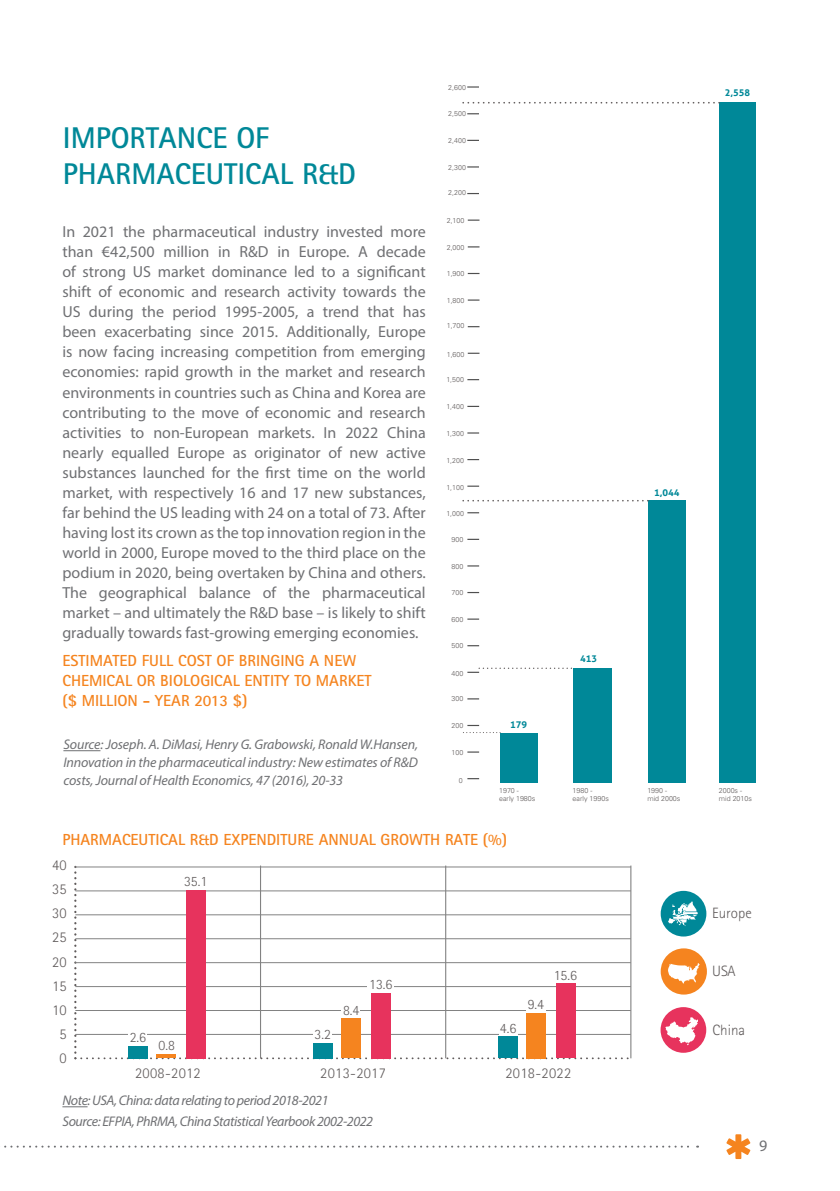
<style>
.page{position:relative;width:840px;height:1191px;background:#fff}
.page>*{position:absolute;margin:0;border:0;box-sizing:border-box;transform-origin:0 0}
.titre_chapitre{font:700 30px/36px "Rotis Sans Serif Std";color:#008898}
.body{font:16px/20px "Myriad Pro";color:#6f7073;text-align:justify}
.titre_graphique{font:700 16px/20px "Rotis Sans Serif Std";color:#f5841f}
.t1{font:300 15px/24.2px "Rotis Sans Serif Std";letter-spacing:.02em;color:#605b5b}
.t2{font:300 15px "Rotis Sans Serif Std";color:#615c5c}
.t3{font:300 14.2px "Rotis Sans Serif Std";color:#605b5b}
.note_bas_de_page{font:italic 14px/18px "Myriad Pro";letter-spacing:-.03em;color:#6f7073;text-align:justify}
.t4{font:700 9.4px "Aller";color:#008898}
.t5{font:300 7px/8.4px "Univers LT Std";color:#605b5b}
</style>
<div class="page">
<svg style="left:4px;top:1145px;width:693px;height:2px"></svg>
<svg style="left:726px;top:1134px;width:24px;height:25px"></svg>
<div style="left:660px;top:891px;width:46px;height:45px;background:#008898;border-radius:50%"></div>
<svg style="left:668px;top:901px;width:29px;height:25px"></svg>
<div style="left:660px;top:948px;width:46px;height:46px;background:#f5841f;border-radius:50%"></div>
<svg style="left:668px;top:963px;width:31px;height:20px"></svg>
<hr style="left:630px;top:865px;width:1px;height:193px;background:#828282">
<svg style="left:74px;top:865px;width:556px;height:194px"></svg>
<hr style="left:75px;top:1010px;width:555px;height:1px;background:#828282">
<hr style="left:75px;top:1034px;width:555px;height:1px;background:#828282">
<hr style="left:75px;top:986px;width:555px;height:1px;background:#828282">
<hr style="left:75px;top:962px;width:555px;height:1px;background:#828282">
<hr style="left:75px;top:938px;width:555px;height:1px;background:#828282">
<hr style="left:75px;top:914px;width:555px;height:1px;background:#828282">
<hr style="left:75px;top:890px;width:555px;height:1px;background:#828282">
<hr style="left:75px;top:866px;width:555px;height:1px;background:#828282">
<div style="left:660px;top:1007px;width:45px;height:45px;background:#e7335d;border-radius:50%"></div>
<svg style="left:665px;top:1017px;width:32px;height:28px"></svg>
<div style="left:128px;top:1027px;width:19px;height:8px;background:#fff"></div>
<div style="left:313px;top:1027px;width:19px;height:9px;background:#fff"></div>
<div style="left:341px;top:1009px;width:19px;height:8px;background:#fff"></div>
<div style="left:367px;top:982px;width:27px;height:9px;background:#fff"></div>
<div style="left:341px;top:998px;width:18px;height:9px;background:#fff"></div>
<div style="left:367px;top:943px;width:27px;height:8px;background:#fff"></div>
<div style="left:498px;top:1027px;width:19px;height:9px;background:#fff"></div>
<div style="left:525px;top:1004px;width:20px;height:8px;background:#fff"></div>
<div style="left:551px;top:970px;width:28px;height:9px;background:#fff"></div>
<div style="left:556px;top:983px;width:19px;height:75px;background:#e7335d"></div>
<div style="left:526px;top:1013px;width:19px;height:45px;background:#f5841f"></div>
<div style="left:498px;top:1036px;width:19px;height:22px;background:#008898"></div>
<div style="left:371px;top:993px;width:19px;height:65px;background:#e7335d"></div>
<div style="left:341px;top:1018px;width:19px;height:40px;background:#f5841f"></div>
<div style="left:313px;top:1043px;width:19px;height:15px;background:#008898"></div>
<div style="left:186px;top:890px;width:19px;height:168px;background:#e7335d"></div>
<hr style="left:156px;top:1054px;width:19px;height:4px;background:#f5841f">
<div style="left:128px;top:1045px;width:19px;height:13px;background:#008898"></div>
<hr style="left:63px;top:750px;width:37px;height:1px;background:#6f7073">
<svg style="left:62px;top:1106px;width:26px;height:1px"></svg>
<svg style="left:467px;top:565px;width:12px;height:1px"></svg>
<svg style="left:467px;top:618px;width:12px;height:1px"></svg>
<svg style="left:467px;top:725px;width:12px;height:1px"></svg>
<svg style="left:467px;top:512px;width:12px;height:1px"></svg>
<svg style="left:467px;top:592px;width:12px;height:1px"></svg>
<svg style="left:467px;top:645px;width:12px;height:1px"></svg>
<svg style="left:467px;top:698px;width:12px;height:1px"></svg>
<svg style="left:467px;top:751px;width:12px;height:1px"></svg>
<svg style="left:467px;top:539px;width:12px;height:1px"></svg>
<svg style="left:467px;top:778px;width:12px;height:1px"></svg>
<svg style="left:467px;top:485px;width:12px;height:2px"></svg>
<svg style="left:467px;top:459px;width:12px;height:1px"></svg>
<svg style="left:467px;top:432px;width:12px;height:1px"></svg>
<svg style="left:467px;top:406px;width:12px;height:1px"></svg>
<svg style="left:467px;top:379px;width:12px;height:1px"></svg>
<div style="left:500px;top:733px;width:37px;height:50px;background:#008898"></div>
<div style="left:572px;top:668px;width:39px;height:115px;background:#008898"></div>
<svg style="left:463px;top:732px;width:37px;height:1px"></svg>
<div style="left:647px;top:500px;width:37px;height:283px;background:#008898"></div>
<svg style="left:467px;top:667px;width:105px;height:6px"></svg>
<div style="left:719px;top:103px;width:36px;height:680px;background:#008898"></div>
<svg style="left:463px;top:500px;width:181px;height:1px"></svg>
<svg style="left:463px;top:102px;width:256px;height:2px"></svg>
<svg style="left:467px;top:353px;width:12px;height:1px"></svg>
<svg style="left:467px;top:326px;width:12px;height:1px"></svg>
<svg style="left:467px;top:299px;width:12px;height:2px"></svg>
<svg style="left:467px;top:273px;width:12px;height:1px"></svg>
<svg style="left:467px;top:246px;width:12px;height:1px"></svg>
<svg style="left:467px;top:219px;width:12px;height:2px"></svg>
<svg style="left:467px;top:86px;width:11px;height:2px"></svg>
<p class="titre_chapitre" style="left:63px;top:120px;width:294px">IMPORTANCE OF<br>PHARMACEUTICAL R&amp;D</p>
<p class="body" style="left:62px;top:222px;width:365px">In 2021 the pharmaceutical industry invested more than €42,500 million in R&amp;D in Europe. A decade of strong US market dominance led to a significant shift of economic and research activity towards the US during the period 1995-2005, a trend that has been exacerbating since 2015. Additionally, Europe is now facing increasing competition from emerging economies: rapid growth in the market and research environments in countries such as China and Korea are contributing to the move of economic and research activities to non-European markets. In 2022 China nearly equalled Europe as originator of new active substances launched for the first time on the world market, with respectively 16 and 17 new substances, far behind the US leading with 24 on a total of 73. After having lost its crown as the top innovation region in the world in 2000, Europe moved to the third place on the podium in 2020, being overtaken by China and others.<br>The geographical balance of the pharmaceutical market – and ultimately the R&amp;D base – is likely to shift gradually towards fast-growing emerging economies.</p>
<p class="titre_graphique" style="left:62px;top:650px;width:310px">ESTIMATED FULL COST OF BRINGING A NEW<br>CHEMICAL OR BIOLOGICAL ENTITY TO MARKET ($ MILLION - YEAR 2013 $)</p>
<p class="note_bas_de_page" style="left:63px;top:735px;width:356px">Source: Joseph. A. DiMasi, Henry G. Grabowski, Ronald W.Hansen, Innovation in the pharmaceutical industry: New estimates of R&amp;D costs, Journal of Health Economics, 47 (2016), 20-33</p>
<p class="t5" style="left:448px;top:83px;width:19px">2,600</p>
<p class="t5" style="left:448px;top:110px;width:19px">2,500</p>
<p class="t5" style="left:448px;top:137px;width:19px">2,400</p>
<p class="t5" style="left:448px;top:163px;width:19px">2,300</p>
<p class="t5" style="left:448px;top:188px;width:19px">2,200</p>
<p class="t5" style="left:446px;top:216px;width:19px">2,100</p>
<p class="t5" style="left:446px;top:243px;width:19px">2,000</p>
<p class="t5" style="left:446px;top:270px;width:19px">1,900</p>
<p class="t5" style="left:446px;top:296px;width:19px">1,800</p>
<p class="t5" style="left:446px;top:321px;width:19px">1,700</p>
<p class="t5" style="left:446px;top:350px;width:19px">1,600</p>
<p class="t5" style="left:446px;top:376px;width:19px">1,500</p>
<p class="t5" style="left:446px;top:402px;width:19px">1,400</p>
<p class="t5" style="left:446px;top:429px;width:19px">1,300</p>
<p class="t5" style="left:446px;top:456px;width:19px">1,200</p>
<p class="t5" style="left:446px;top:483px;width:19px">1,100</p>
<p class="t5" style="left:446px;top:509px;width:19px">1,000</p>
<p class="t5" style="left:451px;top:535px;width:13px">900</p>
<p class="t5" style="left:451px;top:562px;width:13px">800</p>
<p class="t5" style="left:451px;top:589px;width:13px">700</p>
<p class="t5" style="left:451px;top:615px;width:13px">600</p>
<p class="t5" style="left:451px;top:641px;width:13px">500</p>
<p class="t5" style="left:451px;top:669px;width:13px">400</p>
<p class="t5" style="left:451px;top:694px;width:13px">300</p>
<p class="t5" style="left:451px;top:721px;width:13px">200</p>
<p class="t5" style="left:451px;top:748px;width:13px">100</p>
<p class="t5" style="left:458px;top:776px;width:5px">0</p>
<p class="t4" style="left:510px;top:719px;width:18px">179</p>
<p class="t5" style="left:499px;top:786px;width:38px">1970 - early 1980s</p>
<p class="t4" style="left:724px;top:87px;width:27px">2,558</p>
<p class="t4" style="left:653px;top:486px;width:27px">1,044</p>
<p class="t4" style="left:579px;top:653px;width:18px">413</p>
<p class="t5" style="left:572px;top:786px;width:38px">1980 - early 1990s</p>
<p class="t5" style="left:647px;top:786px;width:35px">1990 - mid 2000s</p>
<p class="t5" style="left:718px;top:786px;width:35px">2000s - mid 2010s</p>
<p class="titre_graphique" style="left:62px;top:829px;width:446px">PHARMACEUTICAL R&amp;D EXPENDITURE ANNUAL GROWTH RATE (%)</p>
<p class="t1" style="left:52px;top:852px;width:16px">40</p>
<p class="t1" style="left:52px;top:877px;width:16px">35</p>
<p class="t1" style="left:52px;top:901px;width:16px">30</p>
<p class="t1" style="left:52px;top:925px;width:16px">25</p>
<p class="t1" style="left:52px;top:949px;width:16px">20</p>
<p class="t1" style="left:52px;top:973px;width:16px">15<br>10</p>
<p class="t1" style="left:59px;top:1021px;width:9px">5</p>
<p class="t1" style="left:59px;top:1046px;width:9px">0</p>
<p class="t3" style="left:184px;top:873px;width:25px">35.1</p>
<p class="t3" style="left:130px;top:1029px;width:18px">2.6</p>
<p class="t3" style="left:158px;top:1037px;width:18px">0.8</p>
<p class="t3" style="left:314px;top:1026px;width:18px">3.2</p>
<p class="t3" style="left:343px;top:1001px;width:18px">8.4</p>
<p class="t3" style="left:369px;top:976px;width:25px">13.6</p>
<p class="t3" style="left:499px;top:1019px;width:18px">4.6</p>
<p class="t3" style="left:527px;top:996px;width:18px">9.4</p>
<p class="t3" style="left:553px;top:966px;width:25px">15.6</p>
<p class="t1" style="left:135px;top:1061px;width:67px">2008-2012</p>
<p class="t1" style="left:320px;top:1061px;width:67px">2013-2017</p>
<p class="t1" style="left:505px;top:1061px;width:67px">2018-2022</p>
<p class="note_bas_de_page" style="left:62px;top:1091px;width:267px">Note: USA, China: data relating to period 2018-2021</p>
<p class="note_bas_de_page" style="left:62px;top:1112px;width:312px">Source: EFPIA, PhRMA, China Statistical Yearbook 2002-2022</p>
<p class="t1" style="left:711px;top:901px;width:41px">Europe</p>
<p class="t1" style="left:711px;top:959px;width:25px">USA</p>
<p class="t2" style="left:712px;top:1021px;width:34px">China</p>
<p class="body" style="left:758px;top:1135px;width:10px">9</p>
</div>
